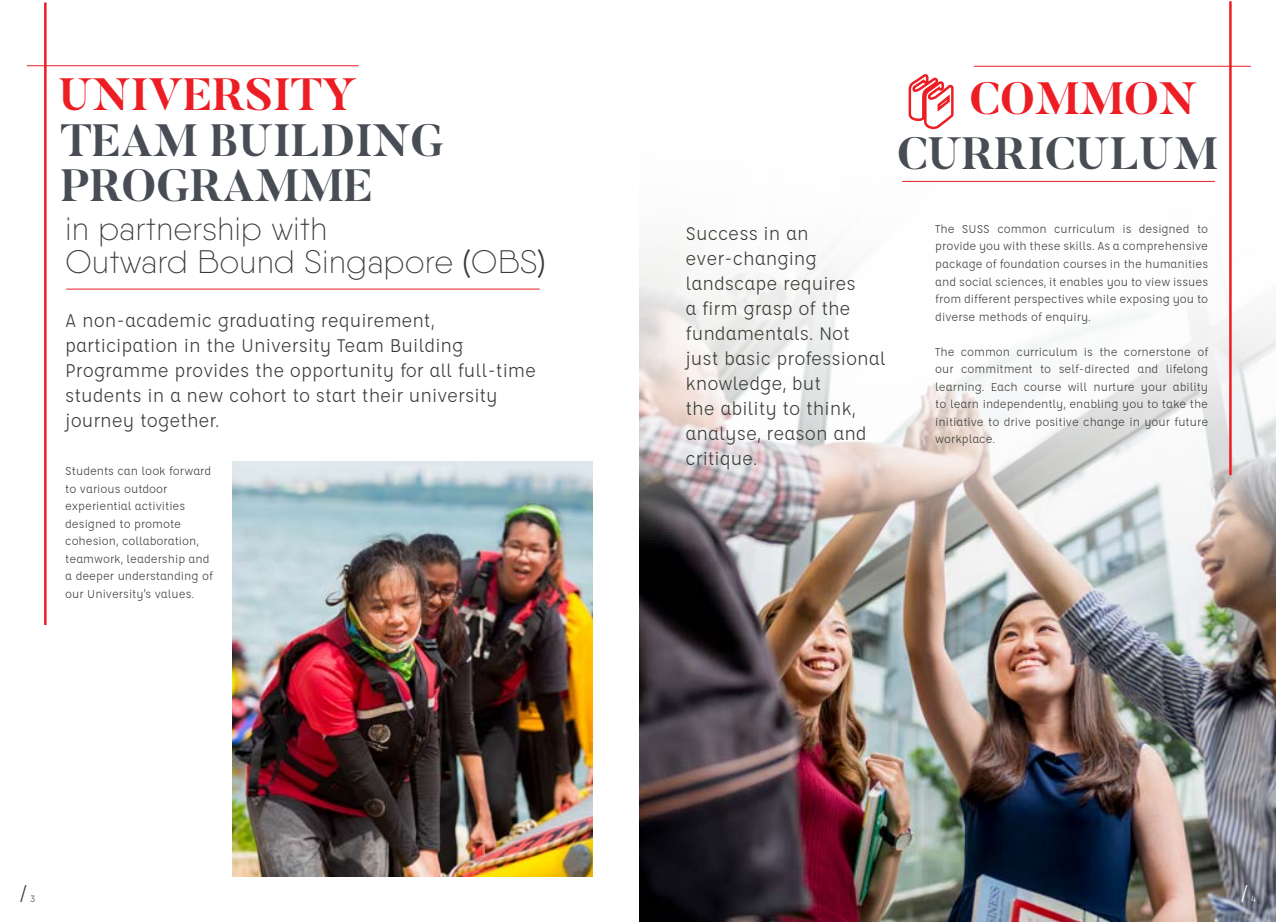
<style>
.page{position:relative;width:1276px;height:922px;background:#fff}
.page>*{position:absolute;margin:0;border:0;box-sizing:border-box;transform-origin:0 0}
.t1{font:700 45px/45px "Butler";color:#474c55}
.t2{font:700 45px "Butler";color:#ed1d24}
.t3{font:200 32.5px/32.5px "Qanelas Soft DEMO";color:#383a35}
.t4{font:22.5px "Affogato";color:#383a35}
.t5{font:22.5px "Affogato";color:#fff}
.t6{font:20px/25px "Affogato";color:#383a35}
.t7{font:12.5px/17.5px "Affogato";color:#383a35;text-align:justify}
.t8{font:10px "Affogato";color:#383a35}
.t9{font:10px "Affogato";color:#fff}
.s1{font-family:"Avenir";font-weight:300}
</style>
<div class="page">
<img style="left:640px;top:153px;width:636px;height:768px">
<hr style="left:27px;top:65px;width:331px;height:1px;background:#ed1d24">
<hr style="left:67px;top:288px;width:472px;height:1px;background:#ed1d24">
<hr style="left:44px;top:3px;width:3px;height:622px;background:#ed1d24">
<hr style="left:1229px;top:1px;width:2px;height:474px;background:#ed1d24">
<hr style="left:974px;top:66px;width:276px;height:1px;background:#ed1d24">
<hr style="left:902px;top:181px;width:312px;height:1px;background:#ed1d24">
<svg style="left:908px;top:74px;width:46px;height:56px"></svg>
<img style="left:232px;top:461px;width:361px;height:415px">
<h1 class="t2" style="left:59px;top:66px;width:299px">UNIVERSITY</h1>
<h1 class="t1" style="left:60px;top:118px;width:385px">TEAM BUILDING<br>PROGRAMME</h1>
<h2 class="t3" style="left:65px;top:214px;width:482px">in partnership with<br>Outward Bound Singapore <span class="s1">(</span>OBS<span class="s1">)</span></h2>
<h3 class="t6" style="left:65px;top:308px;width:472px">A non-academic graduating requirement, participation in the University Team Building Programme provides the opportunity for all full-time students in a new cohort to start their university journey together.</h3>
<p class="t7" style="left:65px;top:462px;width:149px;text-align:left">Students can look forward to various outdoor experiential activities designed to promote cohesion, collaboration, teamwork, leadership and a deeper understanding of our University’s values.</p>
<h1 class="t2" style="left:969px;top:70px;width:229px">COMMON</h1>
<h1 class="t1" style="left:897px;top:131px;width:322px">CURRICULUM</h1>
<h3 class="t6" style="left:685px;top:220px;width:202px">Success in an ever-changing landscape requires<br>a firm grasp of the fundamentals. Not just basic professional knowledge, but<br>the ability to think, analyse, reason and critique.</h3>
<p class="t7" style="left:935px;top:220px;width:274px">The SUSS common curriculum is designed to provide you with these skills. As a comprehensive package of foundation courses in the humanities and social sciences, it enables you to view issues from different perspectives while exposing you to diverse methods of enquiry.</p>
<p class="t7" style="left:935px;top:342px;width:274px">The common curriculum is the cornerstone of our commitment to self-directed and lifelong learning. Each course will nurture your ability to learn independently, enabling you to take the initiative to drive positive change in your future workplace.</p>
<h3 class="t4" style="left:19px;top:880px;width:9px">/</h3>
<p class="t8" style="left:30px;top:892px;width:7px">3</p>
<h3 class="t5" style="left:1240px;top:880px;width:9px">/</h3>
<p class="t9" style="left:1251px;top:892px;width:6px">4</p>
</div>
